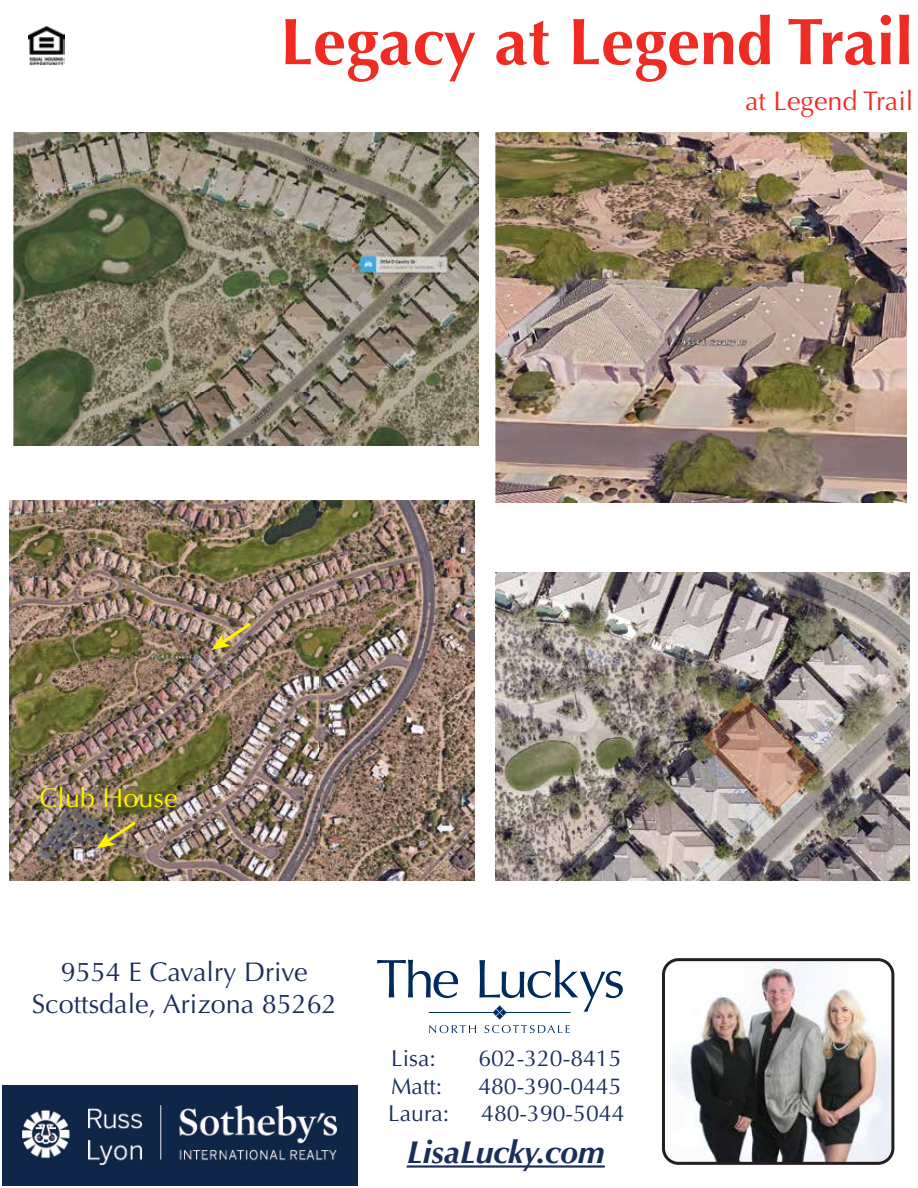
<style>
.page{position:relative;width:918px;height:1188px;background:#fff}
.page>*{position:absolute;margin:0;border:0;box-sizing:border-box;transform-origin:0 0}
.t1{font:700 66px "Optima";color:#ee2c24}
.t2{font:italic 700 31.8px "Optima";color:#1a2e5a}
.t3{font:27px/32.4px "Optima";color:#1a2e5a;text-align:center}
.t4{font:27px "Optima";color:#ee2c24}
.t5{font:27px "Optima";color:#fff200}
.t6{font:22.95px "Optima";color:#1a2e5a}
</style>
<div class="page">
<img style="left:14px;top:132px;width:465px;height:313px">
<img style="left:496px;top:572px;width:414px;height:309px">
<img style="left:9px;top:501px;width:465px;height:380px">
<img style="left:496px;top:132px;width:411px;height:371px">
<svg style="left:212px;top:623px;width:39px;height:27px"></svg>
<svg style="left:97px;top:821px;width:39px;height:27px"></svg>
<img style="left:2px;top:1085px;width:355px;height:101px">
<img style="left:29px;top:27px;width:36px;height:37px">
<svg style="left:407px;top:1166px;width:198px;height:1px"></svg>
<svg style="left:377px;top:960px;width:81px;height:38px"></svg>
<svg style="left:479px;top:960px;width:144px;height:52px"></svg>
<svg style="left:429px;top:1025px;width:47px;height:8px"></svg>
<svg style="left:484px;top:1025px;width:86px;height:8px"></svg>
<svg style="left:492px;top:1009px;width:8px;height:7px"></svg>
<svg style="left:496px;top:1005px;width:7px;height:8px"></svg>
<svg style="left:496px;top:1012px;width:7px;height:8px"></svg>
<svg style="left:500px;top:1009px;width:7px;height:7px"></svg>
<hr style="left:503px;top:1012px;width:68px;height:1px;background:#002b5c">
<hr style="left:429px;top:1012px;width:67px;height:1px;background:#002b5c">
<img style="left:662px;top:958px;width:232px;height:207px">
<h1 class="t1" style="left:280px;top:3px;width:635px">Legacy at Legend Trail</h1>
<p class="t4" style="left:745px;top:85px;width:170px">at Legend Trail</p>
<p class="t5" style="left:40px;top:782px;width:140px">Club House</p>
<p class="t3" style="left:32px;top:956px;width:307px">9554 E Cavalry Drive<br>Scottsdale, Arizona 85262</p>
<p class="t6" style="left:391px;top:1045px;width:46px">Lisa:</p>
<p class="t6" style="left:478px;top:1045px;width:145px">602-320-8415</p>
<p class="t6" style="left:391px;top:1073px;width:53px">Matt:</p>
<p class="t6" style="left:478px;top:1073px;width:145px">480-390-0445</p>
<p class="t6" style="left:388px;top:1100px;width:63px">Laura:</p>
<p class="t6" style="left:481px;top:1100px;width:145px">480-390-5044</p>
<h2 class="t2" style="left:407px;top:1134px;width:199px">LisaLucky.com</h2>
</div>
